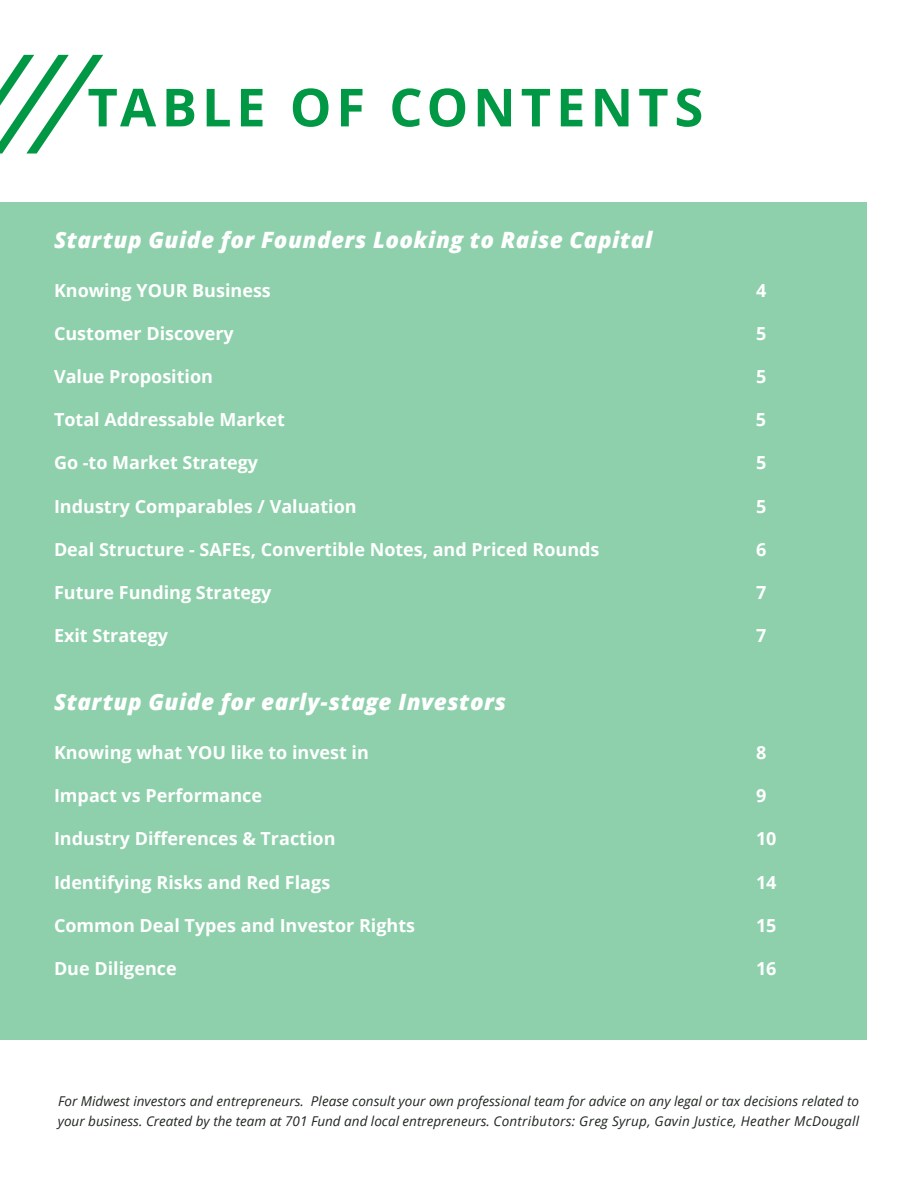
<style>
.page{position:relative;width:918px;height:1188px;background:#fff}
.page>*{position:absolute;margin:0;border:0;box-sizing:border-box;transform-origin:0 0}
.t1{font:700 52.5px "Open Sans";letter-spacing:.095em;color:#009845}
.t2{font:italic 800 22.5px "Open Sans";letter-spacing:.02em;color:#fff}
.t3{font:700 18px "Open Sans";color:#fff}
.t4{font:italic 13.5px/19.5px "Open Sans";color:#212721}
</style>
<div class="page">
<div style="left:0;top:202px;width:866px;height:838px;background:#8dd0ab"></div>
<svg style="left:0;top:55px;width:103px;height:99px"></svg>
<h1 class="t1" style="left:87px;top:70px;width:617px">TABLE OF CONTENTS</h1>
<p class="t2" style="left:54px;top:223px;width:600px">Startup Guide for Founders Looking to Raise Capital</p>
<p class="t3" style="left:54px;top:277px;width:218px">Knowing YOUR Business</p>
<p class="t3" style="left:756px;top:277px;width:12px">4</p>
<p class="t3" style="left:54px;top:321px;width:181px">Customer Discovery</p>
<p class="t3" style="left:756px;top:321px;width:12px">5</p>
<p class="t3" style="left:54px;top:364px;width:161px">Value Proposition</p>
<p class="t3" style="left:756px;top:364px;width:12px">5</p>
<p class="t3" style="left:54px;top:407px;width:233px">Total Addressable Market</p>
<p class="t3" style="left:756px;top:407px;width:12px">5</p>
<p class="t3" style="left:54px;top:450px;width:206px">Go -to Market Strategy</p>
<p class="t3" style="left:756px;top:450px;width:12px">5</p>
<p class="t3" style="left:54px;top:493px;width:304px">Industry Comparables / Valuation</p>
<p class="t3" style="left:756px;top:493px;width:12px">5</p>
<p class="t3" style="left:54px;top:537px;width:547px">Deal Structure - SAFEs, Convertible Notes, and Priced Rounds</p>
<p class="t3" style="left:756px;top:537px;width:12px">6</p>
<p class="t3" style="left:54px;top:580px;width:219px">Future Funding Strategy</p>
<p class="t3" style="left:756px;top:580px;width:12px">7</p>
<p class="t3" style="left:54px;top:623px;width:116px">Exit Strategy</p>
<p class="t3" style="left:756px;top:623px;width:12px">7</p>
<p class="t2" style="left:54px;top:685px;width:453px">Startup Guide for early-stage Investors</p>
<p class="t3" style="left:54px;top:740px;width:316px">Knowing what YOU like to invest in</p>
<p class="t3" style="left:756px;top:740px;width:12px">8</p>
<p class="t3" style="left:54px;top:783px;width:210px">Impact vs Performance</p>
<p class="t3" style="left:756px;top:783px;width:12px">9</p>
<p class="t3" style="left:54px;top:826px;width:283px">Industry Differences &amp; Traction</p>
<p class="t3" style="left:756px;top:826px;width:22px">10</p>
<p class="t3" style="left:54px;top:869px;width:278px">Identifying Risks and Red Flags</p>
<p class="t3" style="left:756px;top:869px;width:22px">14</p>
<p class="t3" style="left:54px;top:912px;width:363px">Common Deal Types and Investor Rights</p>
<p class="t3" style="left:756px;top:912px;width:22px">15</p>
<p class="t3" style="left:54px;top:956px;width:124px">Due Diligence</p>
<p class="t3" style="left:756px;top:956px;width:22px">16</p>
<p class="t4" style="left:58px;top:1091px;width:803px">For Midwest investors and entrepreneurs. Please consult your own professional team for advice on any legal or tax decisions related to your business. Created by the team at 701 Fund and local entrepreneurs. Contributors: Greg Syrup, Gavin Justice, Heather McDougall</p>
</div>
